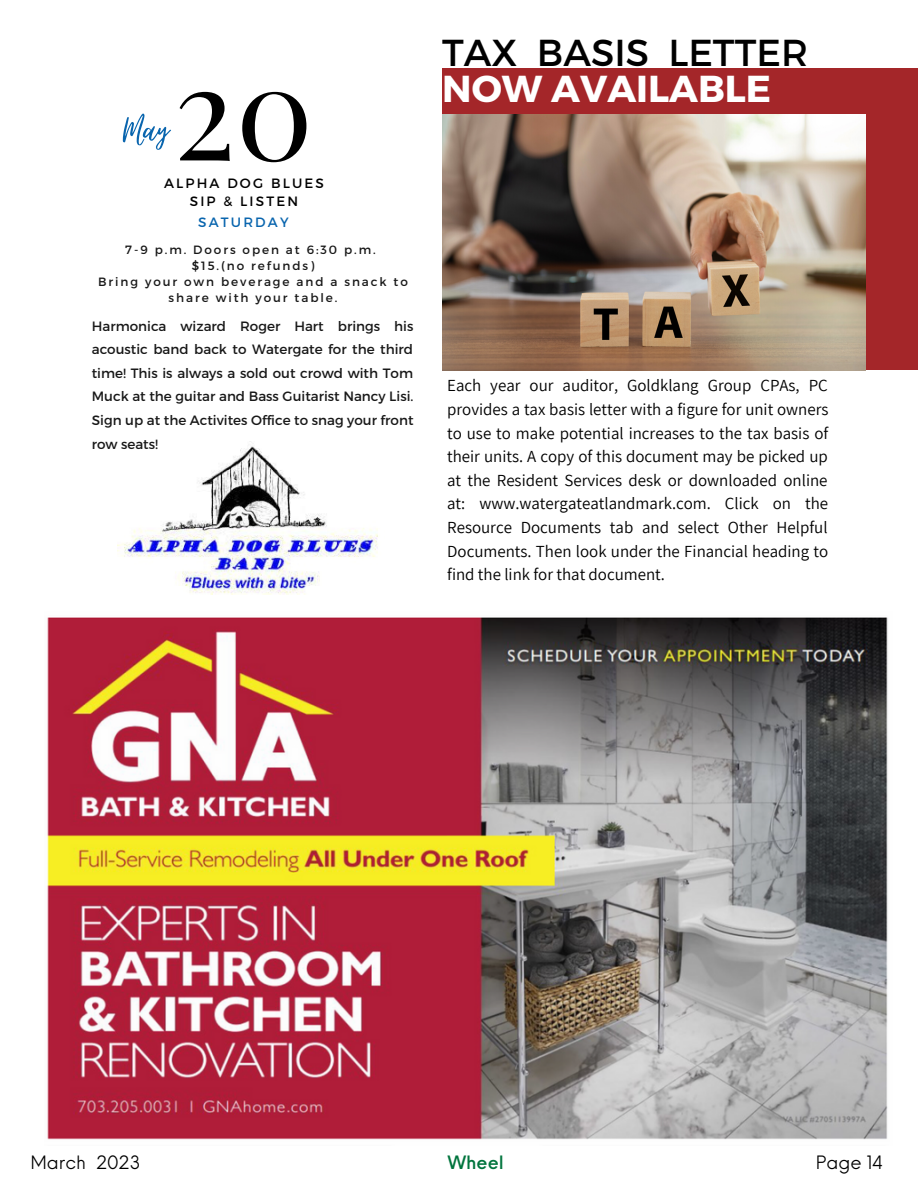
<style>
.page{position:relative;width:918px;height:1188px;background:#fff}
.page>*{position:absolute;margin:0;border:0;box-sizing:border-box;transform-origin:0 0}
.t1{font:129.6px "Playfair Display";color:#000}
.t2{font:51px "Virtual";color:#0965ae}
.t3{font:37.5px "Montserrat";color:#000}
.t4{font:700 37.5px "Montserrat";color:#fff}
.t5{font:18px "Neue Einstellung";color:#000}
.t6{font:500 18px "Neue Einstellung";color:#00743d}
.t7{font:16.95px/23.7px "Assistant";color:#000;text-align:justify}
.t8{font:13.5px/23.7px "Montserrat";color:#181818;text-align:justify}
.t9{font:13.5px/18px "Montserrat";letter-spacing:.16em;color:#000;text-align:center}
.t10{font:13.5px "Montserrat";letter-spacing:.16em;color:#0965ae}
.t11{font:12px/16px "Montserrat";letter-spacing:.16em;color:#181818;text-align:center}
</style>
<div class="page">
<img style="left:47px;top:617px;width:841px;height:523px">
<div style="left:442px;top:69px;width:476px;height:301px;background:#a42629"></div>
<img style="left:442px;top:114px;width:423px;height:257px">
<img style="left:118px;top:441px;width:260px;height:153px">
<h1 class="t1" style="left:173px;top:20px;width:141px">20</h1>
<h2 class="t2" style="left:124px;top:102px;width:46px">May</h2>
<p class="t9" style="left:164px;top:173px;width:161px">ALPHA DOG BLUES<br>SIP &amp; LISTEN</p>
<p class="t11" style="left:98px;top:241px;width:311px">7-9 p.m. Doors open at 6:30 p.m.<br>$15.(no refunds)<br>Bring your own beverage and a snack to share with your table.</p>
<p class="t10" style="left:198px;top:213px;width:92px">SATURDAY</p>
<p class="t8" style="left:92px;top:313px;width:323px">Harmonica wizard Roger Hart brings his acoustic band back to Watergate for the third time! This is always a sold out crowd with Tom Muck at the guitar and Bass Guitarist Nancy Lisi.<br>Sign up at the Activites Office to snag your front row seats!</p>
<h3 class="t3" style="left:442px;top:29px;width:367px">TAX BASIS LETTER</h3>
<h3 class="t4" style="left:442px;top:65px;width:330px">NOW AVAILABLE</h3>
<p class="t7" style="left:447px;top:373px;width:383px">Each year our auditor, Goldklang Group CPAs, PC provides a tax basis letter with a figure for unit owners to use to make potential increases to the tax basis of their units. A copy of this document may be picked up at the Resident Services desk or downloaded online at: www.watergateatlandmark.com. Click on the Resource Documents tab and select Other Helpful Documents. Then look under the Financial heading to find the link for that document.</p>
<p class="t5" style="left:30px;top:1147px;width:112px">March 2023</p>
<p class="t6" style="left:448px;top:1147px;width:57px">Wheel</p>
<p class="t5" style="left:816px;top:1147px;width:69px">Page 14</p>
</div>
